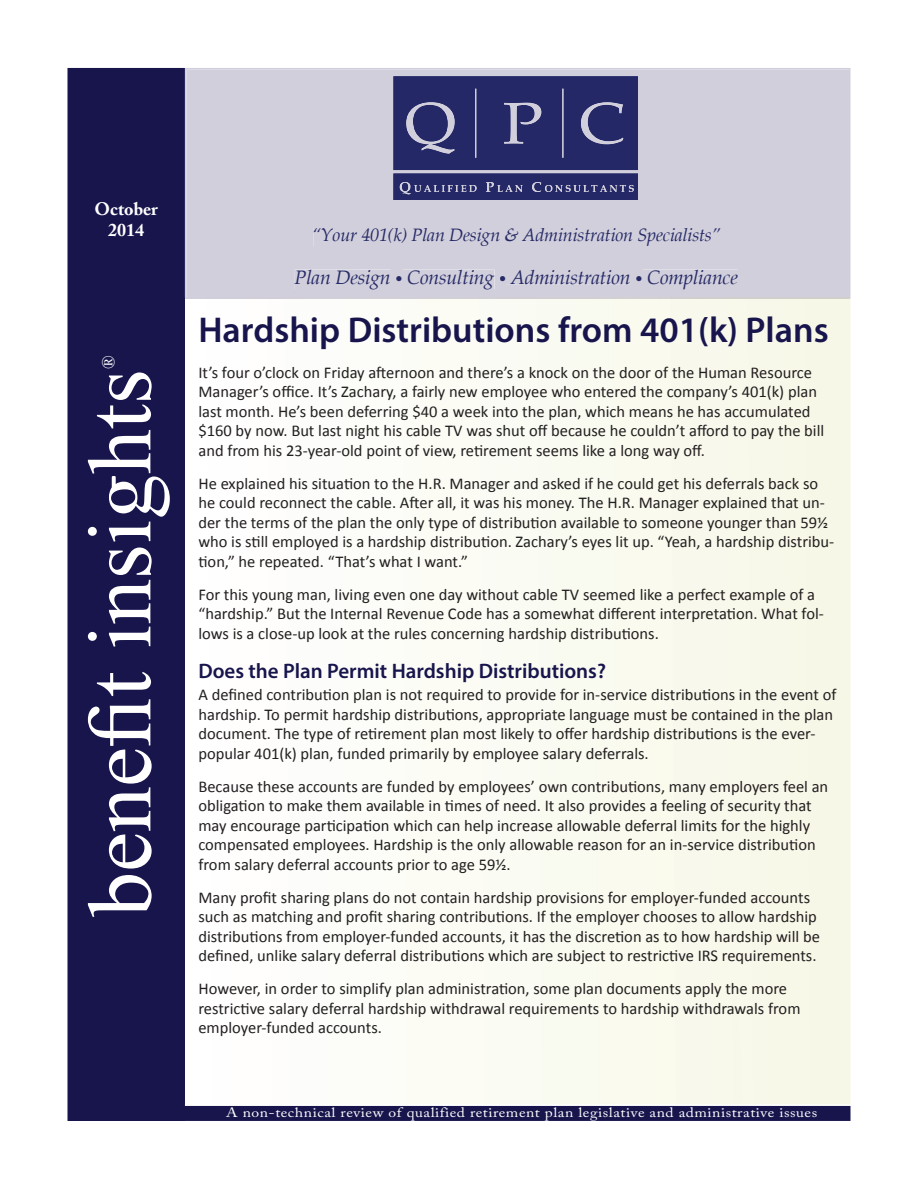
<style>
.page{position:relative;width:918px;height:1188px;background:#fff}
.page>*{position:absolute;margin:0;border:0;box-sizing:border-box;transform-origin:0 0}
.t1{font:90px "Times New Roman";color:#fff}
.t2{font:600 36px "Myriad Pro";color:#18154d}
.t3{font:600 21px "Myriad Pro";color:#18154d}
.t4{font:italic 19.5px "Palatino";letter-spacing:-.01em;color:#262a66}
.t5{font:italic 18px "Palatino";letter-spacing:-.01em;color:#262a66}
.t6{font:700 18px/21.6px "Adobe Caslon Pro";color:#fff;text-align:center}
.t7{font:18px "Times New Roman";color:#fff}
.t8{font:16.5px/19.5px "Calibri";color:#231f20}
.t9{font:13.5px "Adobe Caslon Pro";letter-spacing:.035em;color:#fff;scale:1.15 1}
.s1{font-size:15px}
</style>
<div class="page">
<div style="left:67px;top:68px;width:118px;height:1053px;background:#18154d"></div>
<div style="left:88px;top:165px;width:67px;height:942px;background:#18154d"></div>
<svg style="left:185px;top:68px;width:665px;height:229px;background:#b3b1c7"></svg>
<div style="left:68px;top:1106px;width:782px;height:15px;background:#18154d"></div>
<img style="left:849px;top:299px;width:1px;height:752px">
<p class="t6" style="left:95px;top:197px;width:65px">October<br>2014</p>
<p class="t7" style="left:96px;top:369px;width:15px;rotate:-90deg">®</p>
<h1 class="t1" style="left:60px;top:917px;width:549px;rotate:-90deg">benefit insights</h1>
<p class="t5" style="left:312px;top:224px;width:410px">“Your 401(k) Plan Design &amp; Administration Specialists”</p>
<p class="t4" style="left:295px;top:266px;width:445px">Plan Design <span class="s1">•</span> Consulting <span class="s1">•</span> Administration <span class="s1">•</span> Compliance</p>
<h2 class="t2" style="left:198px;top:307px;width:632px">Hardship Distributions from 401(k) Plans</h2>
<p class="t8" style="left:198px;top:362px;width:627px">It’s four o’clock on Friday afternoon and there’s a knock on the door of the Human Resource Manager’s office. It’s Zachary, a fairly new employee who entered the company’s 401(k) plan last month. He’s been deferring $40 a week into the plan, which means he has accumulated $160 by now. But last night his cable TV was shut off because he couldn’t afford to pay the bill and from his 23-year-old point of view, retirement seems like a long way off.</p>
<p class="t8" style="left:198px;top:473px;width:637px">He explained his situation to the H.R. Manager and asked if he could get his deferrals back so he could reconnect the cable. After all, it was his money. The H.R. Manager explained that un&shy;der the terms of the plan the only type of distribution available to someone younger than 59½ who is still employed is a hardship distribution. Zachary’s eyes lit up. “Yeah, a hardship distribu&shy;tion,” he repeated. “That’s what I want.”</p>
<p class="t8" style="left:198px;top:584px;width:627px">For this young man, living even one day without cable TV seemed like a perfect example of a “hardship.” But the Internal Revenue Code has a somewhat different interpretation. What fol&shy;lows is a close-up look at the rules concerning hardship distributions.</p>
<p class="t3" style="left:198px;top:657px;width:409px">Does the Plan Permit Hardship Distributions?</p>
<p class="t8" style="left:198px;top:685px;width:639px">A defined contribution plan is not required to provide for in-service distributions in the event of hardship. To permit hardship distributions, appropriate language must be contained in the plan document. The type of retirement plan most likely to offer hardship distributions is the ever&shy;popular 401(k) plan, funded primarily by employee salary deferrals.</p>
<p class="t8" style="left:198px;top:777px;width:631px">Because these accounts are funded by employees’ own contributions, many employers feel an obligation to make them available in times of need. It also provides a feeling of security that may encourage participation which can help increase allowable deferral limits for the highly compensated employees. Hardship is the only allowable reason for an in-service distribution from salary deferral accounts prior to age 59½.</p>
<p class="t8" style="left:198px;top:888px;width:623px">Many profit sharing plans do not contain hardship provisions for employer-funded accounts such as matching and profit sharing contributions. If the employer chooses to allow hardship distributions from employer-funded accounts, it has the discretion as to how hardship will be defined, unlike salary deferral distributions which are subject to restrictive IRS requirements.</p>
<p class="t8" style="left:198px;top:979px;width:604px">However, in order to simplify plan administration, some plan documents apply the more restrictive salary deferral hardship withdrawal requirements to hardship withdrawals from employer-funded accounts.</p>
<p class="t9" style="left:226px;top:1105px;width:516px">A non-technical review of qualified retirement plan legislative and administrative issues</p>
</div>
